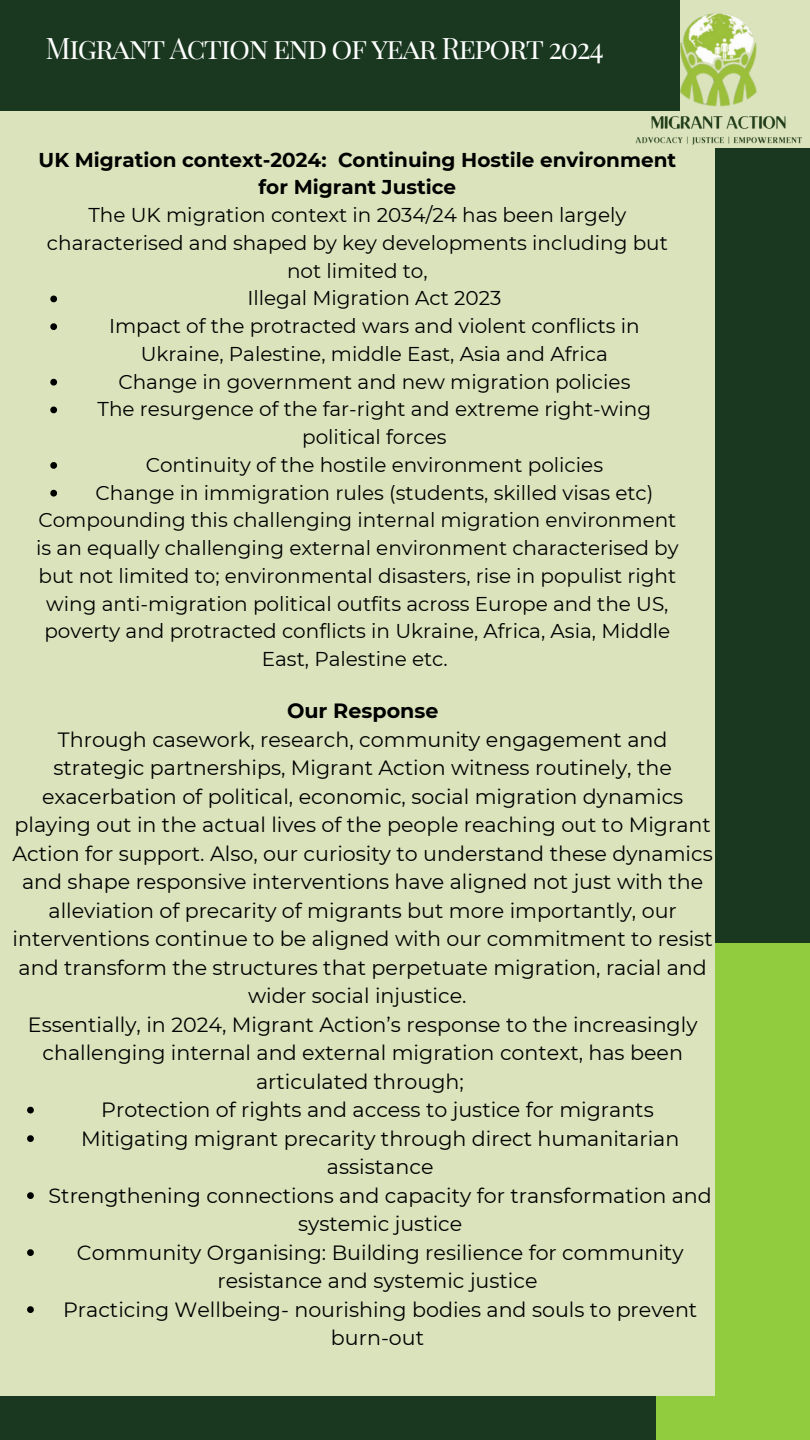
<style>
.page{position:relative;width:810px;height:1440px;background:#19381f}
.page>*{position:absolute;margin:0;border:0;box-sizing:border-box;transform-origin:0 0}
.t1{font:29.1px "Playfair Display SC";letter-spacing:-.05em;color:#fefefe}
.t2{font:20.6px/28.5px "Montserrat";color:#000;text-align:center}
.t3{font:700 20.6px "Montserrat";color:#000}
.t4{font:20px/27.8px "Montserrat";color:#000;text-align:center}
.t5{font:700 20px/27.8px "Montserrat";color:#000;text-align:center}
</style>
<div class="page">
<div style="left:656px;top:943px;width:154px;height:497px;background:#91cb3e"></div>
<div style="left:0;top:111px;width:715px;height:1285px;background:#dbe3bc"></div>
<img style="left:635px;top:0;width:175px;height:148px">
<svg style="left:50px;top:296px;width:7px;height:6px"></svg>
<svg style="left:50px;top:323px;width:7px;height:7px"></svg>
<svg style="left:50px;top:379px;width:7px;height:7px"></svg>
<svg style="left:50px;top:407px;width:7px;height:6px"></svg>
<svg style="left:50px;top:462px;width:7px;height:7px"></svg>
<svg style="left:50px;top:490px;width:7px;height:7px"></svg>
<svg style="left:27px;top:1107px;width:7px;height:6px"></svg>
<svg style="left:27px;top:1135px;width:7px;height:7px"></svg>
<svg style="left:27px;top:1192px;width:7px;height:7px"></svg>
<svg style="left:27px;top:1249px;width:7px;height:7px"></svg>
<svg style="left:27px;top:1306px;width:7px;height:7px"></svg>
<p class="t1" style="left:46px;top:27px;width:560px">Migrant Action end of year Report 2024</p>
<p class="t5" style="left:39px;top:145px;width:639px">UK Migration context-2024: Continuing Hostile environment for Migrant Justice</p>
<p class="t4" style="left:47px;top:201px;width:622px">The UK migration context in 2034/24 has been largely characterised and shaped by key developments including but not limited to,</p>
<h1 class="t4" style="left:247px;top:284px;width:255px">Illegal Migration Act 2023</h1>
<p class="t4" style="left:109px;top:312px;width:532px">Impact of the protracted wars and violent conflicts in<br>Ukraine, Palestine, middle East, Asia and Africa</p>
<p class="t4" style="left:118px;top:367px;width:514px">Change in government and new migration policies</p>
<p class="t4" style="left:98px;top:395px;width:555px">The resurgence of the far-right and extreme right-wing political forces</p>
<p class="t4" style="left:146px;top:451px;width:459px">Continuity of the hostile environment policies</p>
<p class="t4" style="left:95px;top:478px;width:559px">Change in immigration rules (students, skilled visas etc)</p>
<p class="t4" style="left:36px;top:506px;width:644px">Compounding this challenging internal migration environment is an equally challenging external environment characterised by but not limited to; environmental disasters, rise in populist right wing anti-migration political outfits across Europe and the US, poverty and protracted conflicts in Ukraine, Africa, Asia, Middle East, Palestine etc.</p>
<p class="t3" style="left:287px;top:698px;width:153px">Our Response</p>
<p class="t2" style="left:13px;top:725px;width:702px">Through casework, research, community engagement and strategic partnerships, Migrant Action witness routinely, the exacerbation of political, economic, social migration dynamics playing out in the actual lives of the people reaching out to Migrant Action for support. Also, our curiosity to understand these dynamics and shape responsive interventions have aligned not just with the alleviation of precarity of migrants but more importantly, our interventions continue to be aligned with our commitment to resist and transform the structures that perpetuate migration, racial and wider social injustice.</p>
<p class="t2" style="left:28px;top:1010px;width:671px">Essentially, in 2024, Migrant Action’s response to the increasingly challenging internal and external migration context, has been articulated through;</p>
<p class="t2" style="left:101px;top:1096px;width:554px">Protection of rights and access to justice for migrants</p>
<p class="t2" style="left:81px;top:1124px;width:600px">Mitigating migrant precarity through direct humanitarian assistance</p>
<p class="t2" style="left:49px;top:1181px;width:665px">Strengthening connections and capacity for transformation and systemic justice</p>
<p class="t2" style="left:77px;top:1238px;width:608px">Community Organising: Building resilience for community resistance and systemic justice</p>
<p class="t2" style="left:63px;top:1295px;width:636px">Practicing Wellbeing- nourishing bodies and souls to prevent burn-out</p>
</div>
